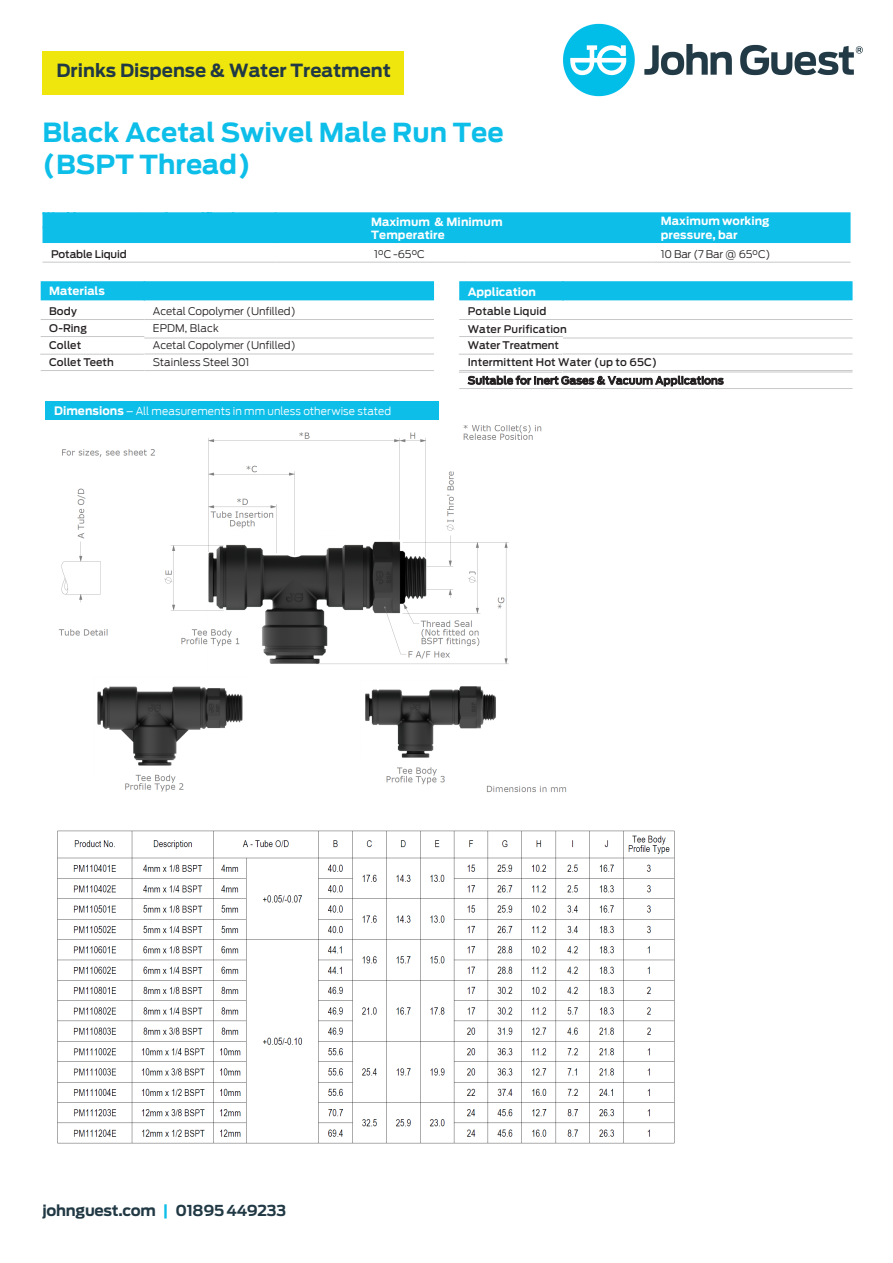
<style>
.page{position:relative;width:893px;height:1263px;background:#fff}
.page>*{position:absolute;margin:0;border:0;box-sizing:border-box;transform-origin:0 0}
.t1{font:700 26.25px/31.5px "Antenna";color:#0dbee9}
.t2{font:700 18px "Antenna";color:#213944}
.t3{font:700 15px "Antenna";letter-spacing:-.02em;color:#213944}
.t4{font:700 11.25px/13.5px "Antenna";letter-spacing:.005em;color:#fff}
.t5{font:300 10.8px "Antenna";letter-spacing:.005em;color:#fff}
.t6{font:500 10.5px/17.5px "Antenna";letter-spacing:.01em;color:#231f20}
.t7{font:300 10.5px "Antenna";letter-spacing:-.01em;color:#231f20}
.t8{font:500 10.5px "Antenna";letter-spacing:-.01em;color:#231f20}
.t9{font:300 10.5px "Antenna";letter-spacing:.01em;color:#231f20}
.s1{font-weight:700;font-size:11.55px}
.s2{color:#0dbee9}
</style>
<div class="page">
<div style="left:46px;top:401px;width:393px;height:19px;background:#0dbee9"></div>
<img style="left:58px;top:426px;width:509px;height:367px">
<img style="left:57px;top:830px;width:618px;height:314px">
<img style="left:563px;top:23px;width:300px;height:74px">
<div style="left:43px;top:51px;width:361px;height:43px;background:#efe60e"></div>
<div style="left:43px;top:212px;width:807px;height:31px;background:#0dbee9"></div>
<hr style="left:275px;top:212px;width:1px;height:31px;background:#0dbee9">
<hr style="left:276px;top:262px;width:192px;height:1px;background:#c7c8ca">
<hr style="left:468px;top:262px;width:184px;height:1px;background:#c7c8ca">
<hr style="left:652px;top:262px;width:198px;height:1px;background:#c7c8ca">
<hr style="left:43px;top:262px;width:233px;height:1px;background:#c7c8ca">
<div style="left:41px;top:281px;width:393px;height:19px;background:#0dbee9"></div>
<hr style="left:144px;top:319px;width:290px;height:1px;background:#c7c8ca">
<hr style="left:144px;top:338px;width:290px;height:1px;background:#c7c8ca">
<hr style="left:144px;top:370px;width:290px;height:1px;background:#c7c8ca">
<hr style="left:41px;top:319px;width:103px;height:1px;background:#c7c8ca">
<hr style="left:41px;top:336px;width:103px;height:1px;background:#c7c8ca">
<hr style="left:41px;top:370px;width:103px;height:1px;background:#c7c8ca">
<hr style="left:144px;top:354px;width:290px;height:1px;background:#c7c8ca">
<hr style="left:40px;top:354px;width:104px;height:1px;background:#c7c8ca">
<div style="left:459px;top:281px;width:394px;height:19px;background:#0dbee9"></div>
<hr style="left:563px;top:319px;width:290px;height:1px;background:#c7c8ca">
<hr style="left:563px;top:338px;width:290px;height:1px;background:#c7c8ca">
<hr style="left:563px;top:370px;width:290px;height:1px;background:#c7c8ca">
<hr style="left:459px;top:319px;width:104px;height:1px;background:#c7c8ca">
<hr style="left:459px;top:336px;width:104px;height:1px;background:#c7c8ca">
<hr style="left:459px;top:370px;width:104px;height:1px;background:#c7c8ca">
<hr style="left:563px;top:354px;width:290px;height:1px;background:#c7c8ca">
<hr style="left:459px;top:354px;width:103px;height:1px;background:#c7c8ca">
<hr style="left:563px;top:388px;width:290px;height:1px;background:#c7c8ca">
<hr style="left:459px;top:388px;width:104px;height:1px;background:#c7c8ca">
<hr style="left:563px;top:372px;width:290px;height:1px;background:#c7c8ca">
<hr style="left:459px;top:372px;width:103px;height:1px;background:#c7c8ca">
<h2 class="t2" style="left:56px;top:59px;width:336px">Drinks Dispense &amp; Water Treatment</h2>
<h1 class="t1" style="left:43px;top:117px;width:463px">Black Acetal Swivel Male Run Tee (BSPT Thread)</h1>
<p class="t4" style="left:661px;top:214px;width:110px">Maximum working pressure, bar</p>
<p class="t4" style="left:371px;top:215px;width:133px">Maximum &amp; Minimum<br>Temperatire</p>
<p class="t7" style="left:374px;top:248px;width:52px">1°C -65°C</p>
<p class="t8" style="left:51px;top:248px;width:77px">Potable Liquid</p>
<p class="t7" style="left:661px;top:248px;width:111px">10 Bar (7 Bar @ 65°C)</p>
<p class="t4" style="left:49px;top:284px;width:57px">Materials</p>
<p class="t6" style="left:49px;top:303px;width:29px">Body</p>
<p class="t7" style="left:153px;top:305px;width:144px">Acetal Copolymer (Unfilled)</p>
<p class="t6" style="left:49px;top:320px;width:39px">O-Ring</p>
<p class="t9" style="left:153px;top:322px;width:67px">EPDM, Black</p>
<p class="t6" style="left:49px;top:337px;width:34px">Collet</p>
<p class="t7" style="left:153px;top:339px;width:144px">Acetal Copolymer (Unfilled)</p>
<p class="t6" style="left:49px;top:354px;width:66px">Collet Teeth</p>
<p class="t7" style="left:153px;top:356px;width:98px">Stainless Steel 301</p>
<p class="t5" style="left:54px;top:405px;width:339px"><span class="s1">Dimensions</span> – All measurements in mm unless otherwise stated</p>
<p class="t4" style="left:468px;top:285px;width:70px">Application</p>
<p class="t6" style="left:468px;top:303px;width:80px">Potable Liquid</p>
<p class="t6" style="left:468px;top:337px;width:257px">Water Treatment<br>Intermittent Hot Water (up to 65C)<br>Suitable for Inert Gases &amp; Vacuum Applications</p>
<p class="t6" style="left:468px;top:321px;width:101px">Water Purification</p>
<h3 class="t3" style="left:43px;top:1200px;width:245px">johnguest.com <span class="s2">|</span> 01895 449233</h3>
</div>
